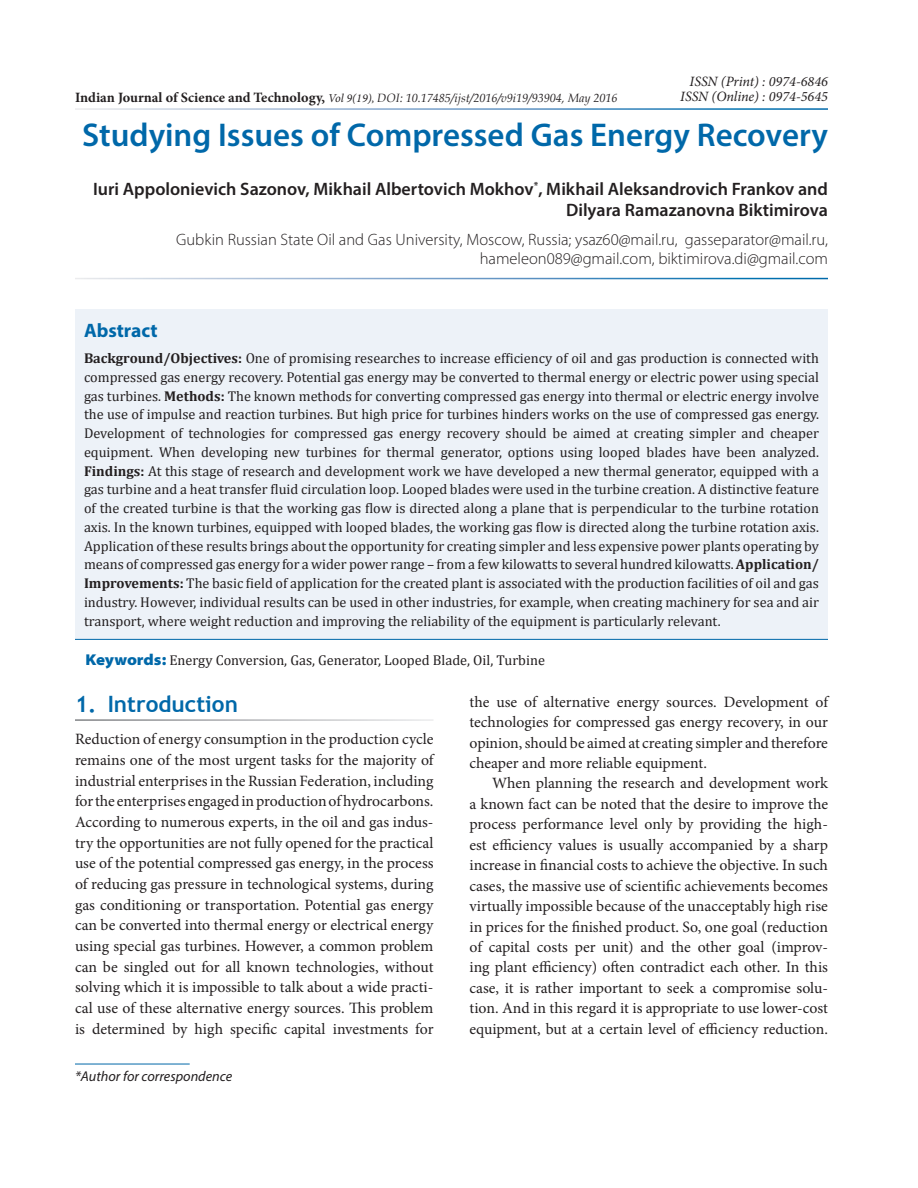
<style>
.page{position:relative;width:918px;height:1188px;background:#fff}
.page>*{position:absolute;margin:0;border:0;box-sizing:border-box;transform-origin:0 0}
.AT{font:600 33px "Myriad Pro";color:#0068a9}
.t1{font:700 22.5px "Trebuchet MS";color:#0068a9}
.Abs_Head{font:700 19.5px "Myriad Pro";color:#0068a9}
.Author{font:600 18px/21px "Myriad Pro";color:#231f20;text-align:right}
.Affiliation{font:300 16.5px/19.5px "Myriad Pro";color:#231f20;text-align:right}
.Text{font:15.75px/20.7px "Minion Pro";letter-spacing:-.005em;color:#231f20;text-align:justify}
.Text_Ind{font:15.75px/20.4px "Minion Pro";color:#231f20;text-align:justify}
.Abs_Text1{font:14.25px/18.8px "Cambria";color:#231f20;text-align:justify}
.Keyword{font:14.25px "Cambria";color:#231f20}
.t2{font:italic 14.25px "Minion Pro";color:#231f20}
.Footnote1{font:italic 14.25px "Myriad Pro";color:#231f20}
.t3{font:italic 12px "Book Antiqua";color:#231f20}
.s1{font-family:"Minion Pro";font-weight:700;font-style:normal;font-size:14.25px}
.s2{font-family:"Minion Pro"}
.s3{font-weight:700}
.s4{font-family:"Myriad Pro";font-weight:900;font-stretch:semi-expanded;font-size:15.75px;color:#0068a9}
</style>
<div class="page">
<div style="left:75px;top:309px;width:753px;height:330px;background:#edf2f8"></div>
<hr style="left:75px;top:639px;width:753px;height:1px;background:#0068a9">
<hr style="left:75px;top:1064px;width:115px;height:1px;background:#0068a9">
<p class="t3" style="left:75px;top:89px;width:544px"><span class="s1">Indian Journal of Science and Technology,</span> <span class="s2">Vol 9(19),</span> DOI: 10.17485/ijst/2016/v9i19/93904, May 2016</p>
<p class="t2" style="left:690px;top:72px;width:140px">ISSN (Print) : 0974-6846</p>
<p class="t2" style="left:680px;top:87px;width:149px">ISSN (Online) : 0974-5645</p>
<p class="AT" style="left:82px;top:114px;width:747px">Studying Issues of Compressed Gas Energy Recovery</p>
<p class="Author" style="left:93px;top:178px;width:736px">Iuri Appolonievich Sazonov, Mikhail Albertovich Mokhov<sup>*</sup>, Mikhail Aleksandrovich Frankov and<br>Dilyara Ramazanovna Biktimirova</p>
<p class="Affiliation" style="left:176px;top:229px;width:653px">Gubkin Russian State Oil and Gas University, Moscow, Russia; ysaz60@mail.ru, gasseparator@mail.ru, hameleon089@gmail.com, biktimirova.di@gmail.com</p>
<p class="Abs_Head" style="left:84px;top:317px;width:75px">Abstract</p>
<p class="Abs_Text1" style="left:84px;top:349px;width:737px"><span class="s3">Background/Objectives:</span> One of promising researches to increase efficiency of oil and gas production is connected with compressed gas energy recovery. Potential gas energy may be converted to thermal energy or electric power using special gas turbines. <span class="s3">Methods:</span> The known methods for converting compressed gas energy into thermal or electric energy involve the use of impulse and reaction turbines. But high price for turbines hinders works on the use of compressed gas energy.<br>Development of technologies for compressed gas energy recovery should be aimed at creating simpler and cheaper equipment. When developing new turbines for thermal generator, options using looped blades have been analyzed.<br><span class="s3">Findings:</span> At this stage of research and development work we have developed a new thermal generator, equipped with a gas turbine and a heat transfer fluid circulation loop. Looped blades were used in the turbine creation. A distinctive feature of the created turbine is that the working gas flow is directed along a plane that is perpendicular to the turbine rotation axis. In the known turbines, equipped with looped blades, the working gas flow is directed along the turbine rotation axis.<br>Application of these results brings about the opportunity for creating simpler and less expensive power plants operating by means of compressed gas energy for a wider power range – from a few kilowatts to several hundred kilowatts. <span class="s3">Application/ Improvements:</span> The basic field of application for the created plant is associated with the production facilities of oil and gas industry. However, individual results can be used in other industries, for example, when creating machinery for sea and air transport, where weight reduction and improving the reliability of the equipment is particularly relevant.</p>
<p class="Keyword" style="left:86px;top:651px;width:461px"><span class="s4">Keywords:</span> Energy Conversion, Gas, Generator, Looped Blade, Oil, Turbine</p>
<h1 class="t1" style="left:75px;top:690px;width:164px">1. Introduction</h1>
<p class="Text" style="left:75px;top:729px;width:360px">Reduction of energy consumption in the production cycle remains one of the most urgent tasks for the majority of industrial enterprises in the Russian Federation, including for the enterprises engaged in production of hydrocarbons.<br>According to numerous experts, in the oil and gas indus&shy;try the opportunities are not fully opened for the practical use of the potential compressed gas energy, in the process of reducing gas pressure in technological systems, during gas conditioning or transportation. Potential gas energy can be converted into thermal energy or electrical energy using special gas turbines. However, a common problem can be singled out for all known technologies, without solving which it is impossible to talk about a wide practi&shy;cal use of these alternative energy sources. This problem is determined by high specific capital investments for</p>
<p class="Text" style="left:470px;top:692px;width:360px">the use of alternative energy sources. Development of technologies for compressed gas energy recovery, in our opinion, should be aimed at creating simpler and therefore cheaper and more reliable equipment.</p>
<p class="Text_Ind" style="left:470px;top:773px;width:360px;text-indent:22px">When planning the research and development work a known fact can be noted that the desire to improve the process performance level only by providing the high&shy;est efficiency values is usually accompanied by a sharp increase in financial costs to achieve the objective. In such cases, the massive use of scientific achievements becomes virtually impossible because of the unacceptably high rise in prices for the finished product. So, one goal (reduction of capital costs per unit) and the other goal (improv&shy;ing plant efficiency) often contradict each other. In this case, it is rather important to seek a compromise solu&shy;tion. And in this regard it is appropriate to use lower-cost equipment, but at a certain level of efficiency reduction.</p>
<p class="Footnote1" style="left:75px;top:1067px;width:159px">*Author for correspondence</p>
</div>
